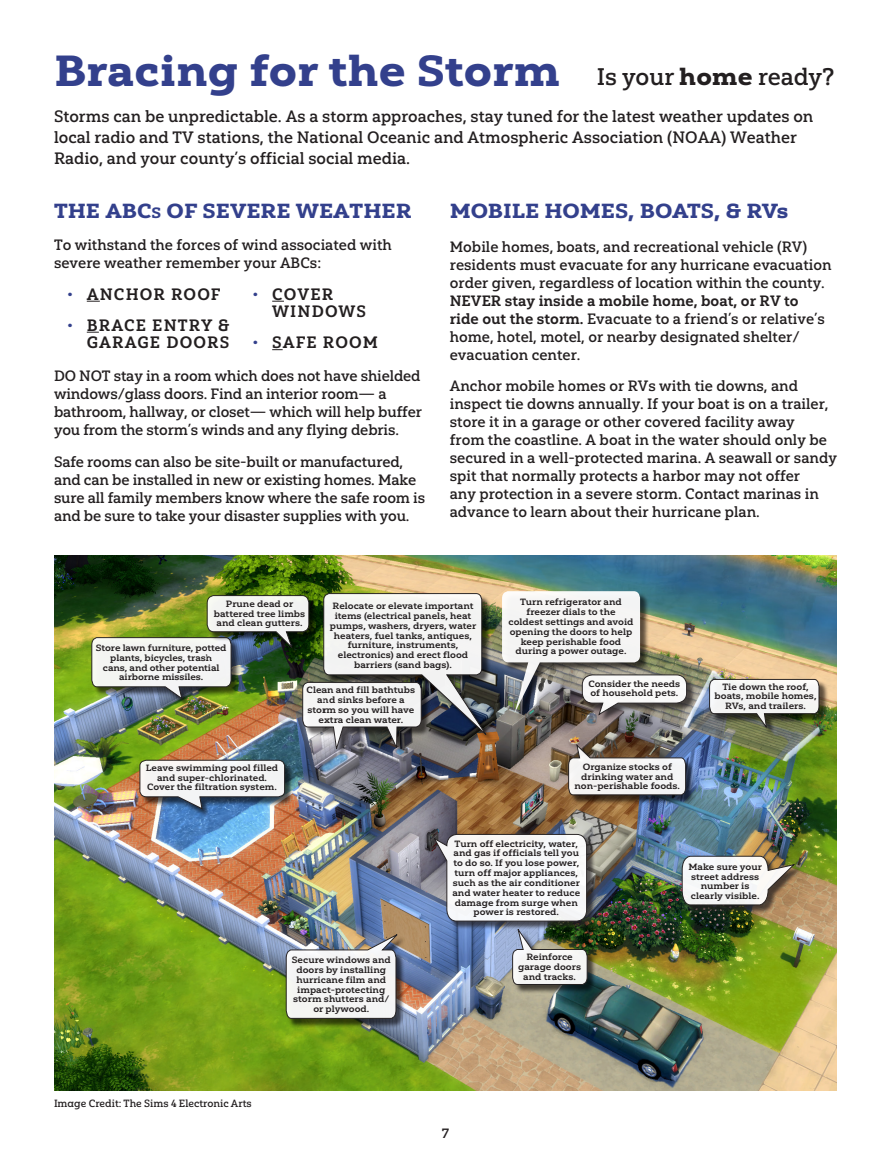
<style>
.page{position:relative;width:891px;height:1161px;background:#fff}
.page>*{position:absolute;margin:0;border:0;box-sizing:border-box;transform-origin:0 0}
.t1{font:900 expanded 43.5px "Yorkten Slab";color:#33408c}
.t2{font:24px "Yorkten Slab Nor Med";letter-spacing:-.005em;color:#231f20}
.t3{font:900 expanded 20.4px "Yorkten Slab";color:#33408c}
.t4{font:16.5px/21px "Yorkten Slab Nor Med";color:#231f20}
.t5{font:16.5px/17.5px "Yorkten Slab Nor Bol";letter-spacing:.07em;color:#231f20;text-align:right}
.t6{font:15px/18px "Yorkten Slab Nor Med";color:#231f20}
.t7{font:15px "Yorkten Slab Nor Bol";color:#231f20}
.t8{font:500 expanded 13.5px "Yorkten Slab";color:#231f20}
.t9{font:10.5px "Yorkten Slab Nor Med";color:#231f20}
.t10{font:700 expanded 9.15px/9.8px "Yorkten Slab";color:#231f20;text-align:center}
.s1{font-family:"Yorkten Slab";font-weight:900;font-stretch:expanded}
.s2{font-size:15px}
.s3{font-family:"Yorkten Slab Nor Med";font-size:15.75px;color:#33408c}
.s4{font-family:"Yorkten Slab Nor Bol"}
</style>
<div class="page">
<svg style="left:87px;top:301px;width:13px;height:1px"></svg>
<svg style="left:87px;top:332px;width:12px;height:1px"></svg>
<svg style="left:272px;top:301px;width:12px;height:1px"></svg>
<img style="left:54px;top:555px;width:783px;height:536px">
<div style="left:683px;top:857px;width:120px;height:57px;background:#231f20;opacity:.75"></div>
<svg style="left:681px;top:855px;width:115px;height:51px"></svg>
<div style="left:503px;top:592px;width:146px;height:130px;background:#231f20;opacity:.75"></div>
<div style="left:303px;top:683px;width:128px;height:75px;background:#231f20;opacity:.75"></div>
<div style="left:513px;top:931px;width:84px;height:63px;background:#231f20;opacity:.75"></div>
<svg style="left:512px;top:930px;width:76px;height:55px"></svg>
<div style="left:324px;top:594px;width:171px;height:150px;background:#231f20;opacity:.75"></div>
<div style="left:287px;top:936px;width:119px;height:92px;background:#231f20;opacity:.75"></div>
<svg style="left:285px;top:934px;width:113px;height:85px"></svg>
<div style="left:710px;top:680px;width:119px;height:56px;background:#231f20;opacity:.75"></div>
<svg style="left:709px;top:679px;width:111px;height:49px"></svg>
<div style="left:141px;top:761px;width:153px;height:57px;background:#231f20;opacity:.75"></div>
<img style="left:139px;top:759px;width:146px;height:51px">
<img style="left:91px;top:593px;width:396px;height:157px">
<div style="left:569px;top:746px;width:126px;height:58px;background:#231f20;opacity:.75"></div>
<svg style="left:568px;top:744px;width:118px;height:52px"></svg>
<div style="left:583px;top:676px;width:113px;height:47px;background:#231f20;opacity:.75"></div>
<img style="left:502px;top:591px;width:185px;height:125px">
<div style="left:435px;top:835px;width:161px;height:95px;background:#231f20;opacity:.75"></div>
<svg style="left:433px;top:834px;width:154px;height:88px"></svg>
<h1 class="t1" style="left:54px;top:43px;width:508px">Bracing for the Storm</h1>
<p class="t4" style="left:54px;top:106px;width:761px">Storms can be unpredictable. As a storm approaches, stay tuned for the latest weather updates on local radio and TV stations, the National Oceanic and Atmospheric Association (NOAA) Weather<br>Radio, and your county’s official social media.</p>
<h2 class="t2" style="left:597px;top:62px;width:239px">Is your <span class="s1">home</span> ready?</h2>
<h3 class="t3" style="left:54px;top:198px;width:359px">THE ABC<span class="s2">S</span> OF SEVERE WEATHER</h3>
<h3 class="t3" style="left:450px;top:198px;width:340px">MOBILE HOMES, BOATS, &amp; RVs</h3>
<h3 class="t6" style="left:54px;top:236px;width:339px">To withstand the forces of wind associated with severe weather remember your ABCs:</h3>
<h3 class="t5" style="left:67px;top:285px;width:155px"><span class="s3">•</span> ANCHOR ROOF</h3>
<h3 class="t5" style="left:67px;top:316px;width:164px"><span class="s3">•</span> BRACE ENTRY &amp;<br>GARAGE DOORS</h3>
<h3 class="t6" style="left:450px;top:237px;width:383px">Mobile homes, boats, and recreational vehicle (RV) residents must evacuate for any hurricane evacuation order given, regardless of location within the county.</h3>
<h3 class="t7" style="left:450px;top:291px;width:350px">NEVER stay inside a mobile home, boat, or RV to</h3>
<h3 class="t6" style="left:450px;top:309px;width:377px"><span class="s4">ride out the storm.</span> Evacuate to a friend’s or relative’s home, hotel, motel, or nearby designated shelter/ evacuation center.</h3>
<p class="t6" style="left:450px;top:377px;width:389px">Anchor mobile homes or RVs with tie downs, and inspect tie downs annually. If your boat is on a trailer, store it in a garage or other covered facility away<br>from the coastline. A boat in the water should only be secured in a well-protected marina. A seawall or sandy spit that normally protects a harbor may not offer<br>any protection in a severe storm. Contact marinas in advance to learn about their hurricane plan.</p>
<h3 class="t5" style="left:272px;top:285px;width:95px;text-align:left;text-indent:-20px"><span class="s3">•</span> COVER<br>WINDOWS</h3>
<h3 class="t5" style="left:253px;top:333px;width:127px"><span class="s3">•</span> SAFE ROOM</h3>
<h3 class="t6" style="left:54px;top:367px;width:369px">DO NOT stay in a room which does not have shielded windows/glass doors. Find an interior room— a bathroom, hallway, or closet— which will help buffer you from the storm’s winds and any flying debris.</h3>
<h3 class="t6" style="left:54px;top:452px;width:373px">Safe rooms can also be site-built or manufactured, and can be installed in new or existing homes. Make sure all family members know where the safe room is and be sure to take your disaster supplies with you.</h3>
<p class="t10" style="left:214px;top:599px;width:93px">Prune dead or battered tree limbs and clean gutters.</p>
<p class="t10" style="left:96px;top:643px;width:132px">Store lawn furniture, potted plants, bicycles, trash<br>cans, and other potential airborne missiles.</p>
<p class="t10" style="left:330px;top:601px;width:148px">Relocate or elevate important items (electrical panels, heat pumps, washers, dryers, water heaters, fuel tanks, antiques, furniture, instruments, electronics) and erect flood barriers (sand bags).</p>
<p class="t10" style="left:307px;top:685px;width:110px">Clean and fill bathtubs and sinks before a storm so you will have extra clean water.</p>
<p class="t10" style="left:508px;top:597px;width:127px">Turn refrigerator and freezer dials to the coldest settings and avoid opening the doors to help keep perishable food during a power outage.</p>
<p class="t10" style="left:588px;top:678px;width:93px;text-align:left">Consider the needs of household pets.</p>
<p class="t10" style="left:715px;top:681px;width:104px">Tie down the roof, boats, mobile homes,<br>RVs, and trailers.</p>
<p class="t10" style="left:146px;top:763px;width:134px">Leave swimming pool filled and super-chlorinated.<br>Cover the filtration system.</p>
<p class="t10" style="left:575px;top:762px;width:107px">Organize stocks of drinking water and non-perishable foods.</p>
<p class="t10" style="left:292px;top:955px;width:100px">Secure windows and doors by installing hurricane film and impact-protecting storm shutters and/ or plywood.</p>
<p class="t10" style="left:452px;top:838px;width:129px">Turn off electricity, water, and gas if officials tell you to do so. If you lose power, turn off major appliances, such as the air conditioner and water heater to reduce damage from surge when power is restored.</p>
<p class="t10" style="left:518px;top:952px;width:64px">Reinforce garage doors and tracks.</p>
<p class="t10" style="left:689px;top:862px;width:75px">Make sure your street address number is clearly visible.</p>
<p class="t9" style="left:54px;top:1097px;width:199px">Image Credit: The Sims 4 Electronic Arts</p>
<h3 class="t8" style="left:442px;top:1125px;width:9px">7</h3>
</div>
